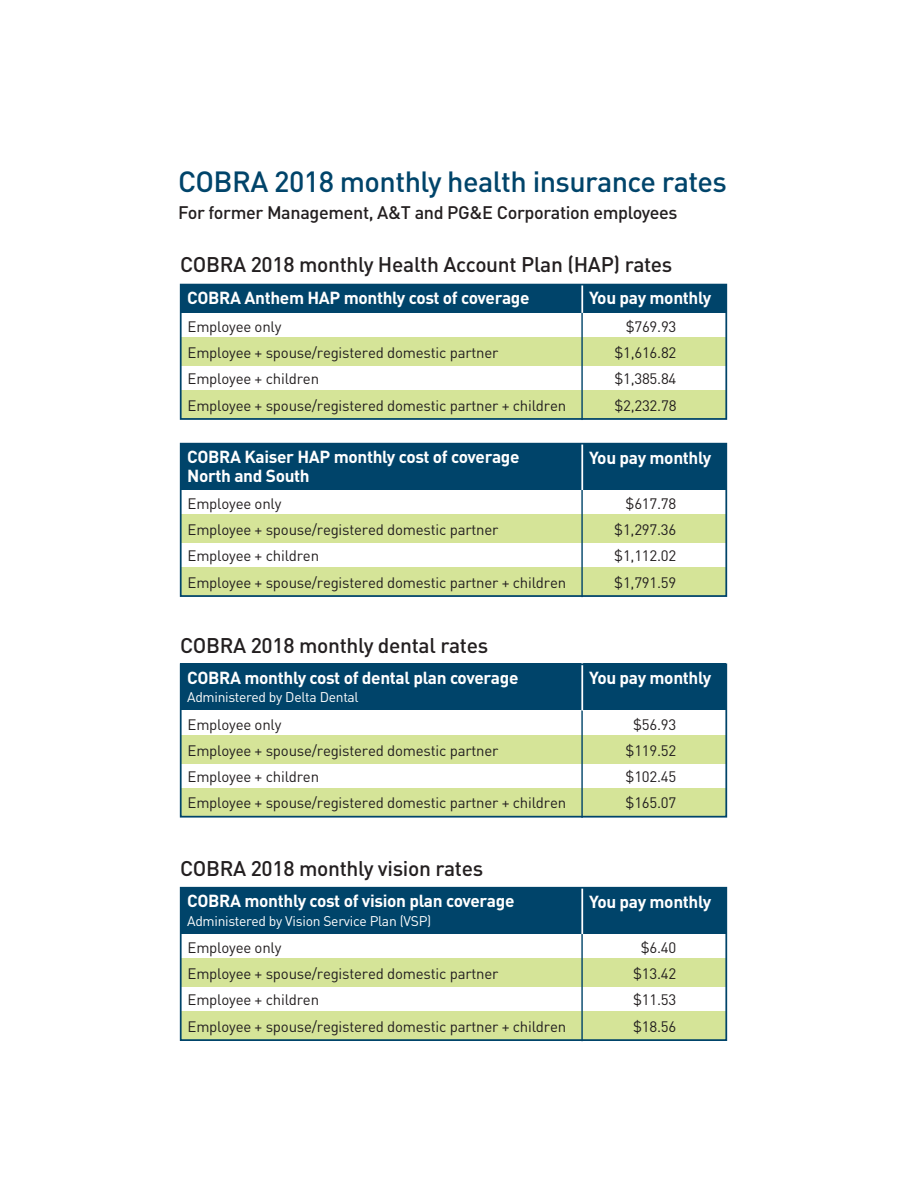
<style>
.page{position:relative;width:918px;height:1188px;background:#fff}
.page>*{position:absolute;margin:0;border:0;box-sizing:border-box;transform-origin:0 0}
.t1{font:500 28.8px "DIN Pro";letter-spacing:-.02em;color:#00446a}
.t2{font:500 21px "DIN Pro";letter-spacing:-.015em;color:#231f20}
.t3{font:500 18px "DIN Pro";letter-spacing:-.02em;color:#231f20}
.t4{font:700 17.25px/18.5px "DIN";letter-spacing:-.02em;color:#fff}
.t5{font:15px "DIN";letter-spacing:-.015em;color:#231f20}
.t6{font:13.8px "DIN";letter-spacing:-.02em;color:#fff}
</style>
<div class="page">
<div style="left:180px;top:337px;width:546px;height:29px;background:#d5e498"></div>
<div style="left:180px;top:390px;width:546px;height:29px;background:#d5e498"></div>
<hr style="left:581px;top:285px;width:2px;height:135px;background:#00446a">
<div style="left:181px;top:284px;width:545px;height:28px;background:#00446a"></div>
<hr style="left:581px;top:283px;width:2px;height:30px;background:#fff">
<div style="left:180px;top:284px;width:547px;height:136px;border:2px solid #00446a"></div>
<div style="left:180px;top:514px;width:546px;height:29px;background:#d5e498"></div>
<div style="left:180px;top:567px;width:546px;height:29px;background:#d5e498"></div>
<hr style="left:581px;top:444px;width:2px;height:153px;background:#00446a">
<div style="left:181px;top:443px;width:545px;height:47px;background:#00446a"></div>
<hr style="left:581px;top:442px;width:2px;height:48px;background:#fff">
<div style="left:180px;top:443px;width:547px;height:154px;border:2px solid #00446a"></div>
<div style="left:180px;top:735px;width:546px;height:29px;background:#d5e498"></div>
<div style="left:180px;top:788px;width:546px;height:29px;background:#d5e498"></div>
<hr style="left:581px;top:664px;width:2px;height:154px;background:#00446a">
<div style="left:181px;top:663px;width:545px;height:47px;background:#00446a"></div>
<hr style="left:581px;top:663px;width:2px;height:48px;background:#fff">
<div style="left:180px;top:663px;width:547px;height:155px;border:2px solid #00446a"></div>
<div style="left:180px;top:958px;width:546px;height:29px;background:#d5e498"></div>
<div style="left:180px;top:1011px;width:546px;height:29px;background:#d5e498"></div>
<hr style="left:581px;top:888px;width:2px;height:153px;background:#00446a">
<div style="left:181px;top:887px;width:545px;height:47px;background:#00446a"></div>
<hr style="left:581px;top:886px;width:2px;height:48px;background:#fff">
<div style="left:180px;top:887px;width:547px;height:154px;border:2px solid #00446a"></div>
<h1 class="t1" style="left:178px;top:158px;width:550px">COBRA 2018 monthly health insurance rates</h1>
<p class="t3" style="left:178px;top:198px;width:501px">For former Management, A&amp;T and PG&amp;E Corporation employees</p>
<h2 class="t2" style="left:180px;top:247px;width:494px">COBRA 2018 monthly Health Account Plan (HAP) rates</h2>
<p class="t4" style="left:187px;top:288px;width:344px">COBRA Anthem HAP monthly cost of coverage</p>
<p class="t4" style="left:589px;top:288px;width:124px">You pay monthly</p>
<p class="t5" style="left:188px;top:317px;width:95px">Employee only</p>
<p class="t5" style="left:626px;top:317px;width:52px">$769.93</p>
<p class="t5" style="left:188px;top:343px;width:312px">Employee + spouse/registered domestic partner</p>
<p class="t5" style="left:614px;top:343px;width:64px">$1,616.82</p>
<p class="t5" style="left:188px;top:370px;width:133px">Employee + children</p>
<p class="t5" style="left:614px;top:370px;width:64px">$1,385.84</p>
<p class="t5" style="left:188px;top:396px;width:380px">Employee + spouse/registered domestic partner + children</p>
<p class="t5" style="left:614px;top:396px;width:64px">$2,232.78</p>
<p class="t4" style="left:187px;top:447px;width:334px">COBRA Kaiser HAP monthly cost of coverage<br>North and South</p>
<p class="t4" style="left:589px;top:447px;width:124px">You pay monthly</p>
<p class="t5" style="left:188px;top:494px;width:95px">Employee only</p>
<p class="t5" style="left:626px;top:494px;width:52px">$617.78</p>
<p class="t5" style="left:188px;top:520px;width:312px">Employee + spouse/registered domestic partner</p>
<p class="t5" style="left:614px;top:520px;width:64px">$1,297.36</p>
<p class="t5" style="left:188px;top:547px;width:133px">Employee + children</p>
<p class="t5" style="left:614px;top:547px;width:64px">$1,112.02</p>
<p class="t5" style="left:188px;top:573px;width:380px">Employee + spouse/registered domestic partner + children</p>
<p class="t5" style="left:614px;top:573px;width:64px">$1,791.59</p>
<h2 class="t2" style="left:180px;top:628px;width:309px">COBRA 2018 monthly dental rates</h2>
<p class="t4" style="left:187px;top:668px;width:333px">COBRA monthly cost of dental plan coverage</p>
<p class="t6" style="left:187px;top:689px;width:173px">Administered by Delta Dental</p>
<p class="t4" style="left:589px;top:668px;width:124px">You pay monthly</p>
<p class="t5" style="left:188px;top:715px;width:95px">Employee only</p>
<p class="t5" style="left:633px;top:715px;width:45px">$56.93</p>
<p class="t5" style="left:188px;top:741px;width:312px">Employee + spouse/registered domestic partner</p>
<p class="t5" style="left:626px;top:741px;width:52px">$119.52</p>
<p class="t5" style="left:188px;top:767px;width:133px">Employee + children</p>
<p class="t5" style="left:626px;top:767px;width:52px">$102.45</p>
<p class="t5" style="left:188px;top:793px;width:380px">Employee + spouse/registered domestic partner + children</p>
<p class="t5" style="left:626px;top:793px;width:52px">$165.07</p>
<h2 class="t2" style="left:180px;top:852px;width:304px">COBRA 2018 monthly vision rates</h2>
<p class="t4" style="left:187px;top:891px;width:329px">COBRA monthly cost of vision plan coverage</p>
<p class="t6" style="left:187px;top:912px;width:246px">Administered by Vision Service Plan (VSP)</p>
<p class="t4" style="left:589px;top:891px;width:124px">You pay monthly</p>
<p class="t5" style="left:188px;top:938px;width:95px">Employee only</p>
<p class="t5" style="left:641px;top:938px;width:37px">$6.40</p>
<p class="t5" style="left:188px;top:964px;width:312px">Employee + spouse/registered domestic partner</p>
<p class="t5" style="left:633px;top:964px;width:45px">$13.42</p>
<p class="t5" style="left:188px;top:991px;width:133px">Employee + children</p>
<p class="t5" style="left:633px;top:991px;width:45px">$11.53</p>
<p class="t5" style="left:188px;top:1017px;width:380px">Employee + spouse/registered domestic partner + children</p>
<p class="t5" style="left:633px;top:1017px;width:45px">$18.56</p>
</div>
